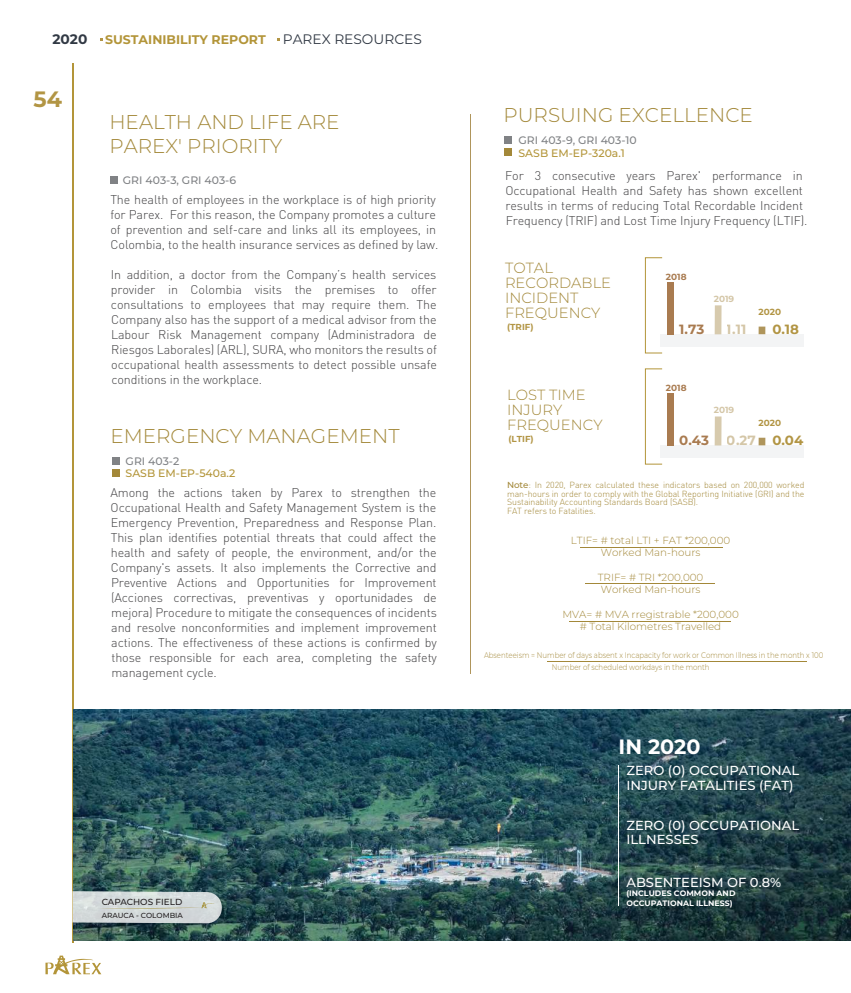
<style>
.page{position:relative;width:851px;height:993px;background:#fff}
.page>*{position:absolute;margin:0;border:0;box-sizing:border-box;transform-origin:0 0}
.t1{font:700 22.25px "Montserrat";color:#b29544}
.t2{font:700 20.75px "Montserrat";letter-spacing:.08em;color:#fff}
.t3{font:300 19.88px/23.9px "Montserrat";color:#a38839}
.t4{font:300 14.75px/15px "Montserrat";color:#a38839}
.t5{font:700 13.75px "Montserrat";color:#313944}
.t6{font:700 13.38px "Montserrat";color:#af955b}
.t7{font:700 13.38px "Montserrat";color:#a97b50}
.t8{font:700 13.38px "Montserrat";color:#b29544}
.t9{font:500 13.12px/14.8px "Montserrat";color:#fff}
.t10{font:300 12.5px/15px "DIN";letter-spacing:-.01em;color:#424143}
.t11{font:700 12.5px "Montserrat";color:#b39539}
.t12{font:500 10.88px "Montserrat";color:#808285}
.t13{font:500 10.88px "Montserrat";color:#b39539}
.t14{font:300 10.25px/12.4px "Montserrat";color:#a38839;text-align:center}
.t15{font:500 8.88px "Montserrat";color:#231f20}
.t16{font:700 8.88px "Montserrat";letter-spacing:.16em;color:#b29544}
.t17{font:700 8.88px "Montserrat";color:#af955b}
.t18{font:700 8.88px "Montserrat";color:#a97b50}
.t19{font:300 8.75px/8.8px "DIN";letter-spacing:-.01em;color:#a38839}
.t20{font:700 8.75px "Montserrat";color:#b29544}
.t21{font:300 8.12px/11.2px "Montserrat";color:#a38839;scale:.85 1}
.t22{font:700 7.88px/9.6px "Montserrat";color:#fff}
.t23{font:500 7.38px "Montserrat";color:#231f20}
.s1{font-weight:400;font-size:13.75px;color:#313944}
.s2{color:#b29544}
.s3{font-family:"Montserrat";font-weight:500}
</style>
<div class="page">
<hr style="left:73px;top:63px;width:1px;height:879px;background:#b39539">
<svg style="left:45px;top:955px;width:56px;height:18px"></svg>
<img style="left:73px;top:709px;width:777px;height:231px">
<div style="left:645px;top:257px;width:17px;height:96px;border:1px solid #b39539"></div>
<div style="left:660px;top:334px;width:143px;height:13px;background:#f3f4f5"></div>
<div style="left:666px;top:282px;width:7px;height:52px;background:#a97b50"></div>
<div style="left:714px;top:305px;width:7px;height:29px;background:#d7caad"></div>
<div style="left:758px;top:326px;width:7px;height:8px;background:#af955b"></div>
<div style="left:645px;top:368px;width:17px;height:96px;border:1px solid #b39539"></div>
<div style="left:660px;top:445px;width:143px;height:13px;background:#f3f4f5"></div>
<div style="left:666px;top:393px;width:7px;height:52px;background:#a97b50"></div>
<div style="left:714px;top:416px;width:7px;height:29px;background:#d7caad"></div>
<div style="left:758px;top:437px;width:7px;height:8px;background:#af955b"></div>
<hr style="left:580px;top:546px;width:143px;height:1px;background:#a38839">
<hr style="left:569px;top:621px;width:161px;height:1px;background:#a38839">
<hr style="left:585px;top:583px;width:130px;height:1px;background:#a38839">
<hr style="left:618px;top:765px;width:1px;height:140px;background:#fff">
<hr style="left:547px;top:660px;width:259px;height:1px;background:#a38839">
<hr style="left:470px;top:114px;width:1px;height:559px;background:#af955b">
<div style="left:110px;top:176px;width:7px;height:8px;background:#808285"></div>
<div style="left:111px;top:456px;width:8px;height:8px;background:#808285"></div>
<div style="left:111px;top:468px;width:8px;height:8px;background:#a38839"></div>
<div style="left:504px;top:136px;width:8px;height:8px;background:#808285"></div>
<div style="left:504px;top:148px;width:8px;height:8px;background:#a38839"></div>
<svg style="left:72px;top:890px;width:150px;height:33px;background:#c7cfce"></svg>
<p class="t5" style="left:52px;top:29px;width:36px">2020</p>
<p class="t11" style="left:105px;top:30px;width:318px">SUSTAINIBILITY REPORT <span class="s1">PAREX RESOURCES</span></p>
<h1 class="t1" style="left:34px;top:83px;width:30px">54</h1>
<h3 class="t3" style="left:109px;top:109px;width:232px">HEALTH AND LIFE ARE<br>PAREX' PRIORITY</h3>
<p class="t12" style="left:123px;top:172px;width:115px">GRI 403-3, GRI 403-6</p>
<p class="t10" style="left:110px;top:192px;width:329px">The health of employees in the workplace is of high priority for Parex. For this reason, the Company promotes a culture of prevention and self-care and links all its employees, in Colombia, to the health insurance services as defined by law.</p>
<p class="t10" style="left:111px;top:267px;width:327px;text-align:justify">In addition, a doctor from the Company’s health services provider in Colombia visits the premises to offer consultations to employees that may require them. The Company also has the support of a medical advisor from the Labour Risk Management company (Administradora de Riesgos Laborales) (ARL), SURA, who monitors the results of occupational health assessments to detect possible unsafe conditions in the workplace.</p>
<h3 class="t3" style="left:110px;top:423px;width:290px">EMERGENCY MANAGEMENT</h3>
<p class="t12" style="left:126px;top:453px;width:55px">GRI 403-2</p>
<p class="t13" style="left:126px;top:465px;width:111px">SASB EM-EP-540a.2</p>
<p class="t10" style="left:110px;top:484px;width:328px;text-align:justify">Among the actions taken by Parex to strengthen the Occupational Health and Safety Management System is the Emergency Prevention, Preparedness and Response Plan.<br>This plan identifies potential threats that could affect the health and safety of people, the environment, and/or the Company's assets. It also implements the Corrective and Preventive Actions and Opportunities for Improvement (Acciones correctivas, preventivas y oportunidades de mejora) Procedure to mitigate the consequences of incidents and resolve nonconformities and implement improvement actions. The effectiveness of these actions is confirmed by those responsible for each area, completing the safety management cycle.</p>
<p class="t15" style="left:102px;top:895px;width:82px">CAPACHOS FIELD</p>
<p class="t23" style="left:102px;top:909px;width:83px">ARAUCA - COLOMBIA</p>
<h3 class="t3" style="left:503px;top:102px;width:251px">PURSUING EXCELLENCE</h3>
<p class="t12" style="left:518px;top:132px;width:120px">GRI 403-9, GRI 403-10</p>
<p class="t13" style="left:518px;top:145px;width:108px">SASB EM-EP-320a.1</p>
<p class="t10" style="left:505px;top:168px;width:304px">For 3 consecutive years Parex' performance in Occupational Health and Safety has shown excellent results in terms of reducing Total Recordable Incident Frequency (TRIF) and Lost Time Injury Frequency (LTIF).</p>
<p class="t4" style="left:505px;top:260px;width:108px">TOTAL<br>RECORDABLE<br>INCIDENT<br>FREQUENCY</p>
<p class="t20" style="left:507px;top:321px;width:28px">(TRIF)</p>
<p class="t4" style="left:507px;top:387px;width:97px">LOST TIME<br>INJURY<br>FREQUENCY</p>
<p class="t20" style="left:508px;top:432px;width:27px">(LTIF)</p>
<p class="t18" style="left:665px;top:270px;width:22px">2018</p>
<p class="t17" style="left:713px;top:292px;width:22px">2019</p>
<p class="t16" style="left:758px;top:305px;width:24px">2020</p>
<p class="t7" style="left:679px;top:320px;width:24px">1.73</p>
<p class="t6" style="left:726px;top:320px;width:21px">1.11</p>
<p class="t8" style="left:772px;top:320px;width:28px">0.18</p>
<p class="t18" style="left:665px;top:381px;width:22px">2018</p>
<p class="t17" style="left:713px;top:403px;width:22px">2019</p>
<p class="t16" style="left:758px;top:416px;width:24px">2020</p>
<p class="t7" style="left:679px;top:431px;width:29px">0.43</p>
<p class="t6" style="left:726px;top:431px;width:78px">0.27 <span class="s2">0.04</span></p>
<p class="t19" style="left:507px;top:480px;width:299px"><span class="s3">Note</span>: In 2020, Parex calculated these indicators based on 200,000 worked man-hours in order to comply with the Global Reporting Initiative (GRI) and the Sustainability Accounting Standards Board (SASB).<br>FAT refers to Fatalities.</p>
<p class="t14" style="left:570px;top:533px;width:161px">LTIF= # total LTI + FAT *200,000<br>Worked Man-hours</p>
<p class="t14" style="left:597px;top:570px;width:107px;text-align:left">TRIF= # TRI *200,000<br>Worked Man-hours</p>
<p class="t14" style="left:562px;top:607px;width:178px">MVA= # MVA rregistrable *200,000 # Total Kilometres Travelled</p>
<p class="t21" style="left:552px;top:649px;width:320px;text-indent:-68px">Absenteeism = Number of days absent x Incapacity for work or Common Illness in the month x 100<br>Number of scheduled workdays in the month</p>
<h2 class="t2" style="left:618px;top:731px;width:83px">IN 2020</h2>
<p class="t9" style="left:626px;top:762px;width:174px">ZERO (0) OCCUPATIONAL<br>INJURY FATALITIES (FAT)</p>
<p class="t9" style="left:626px;top:816px;width:174px">ZERO (0) OCCUPATIONAL<br>ILLNESSES</p>
<p class="t9" style="left:626px;top:873px;width:156px">ABSENTEEISM OF 0.8%</p>
<p class="t22" style="left:626px;top:888px;width:110px">(INCLUDES COMMON AND<br>OCCUPATIONAL ILLNESS)</p>
</div>
